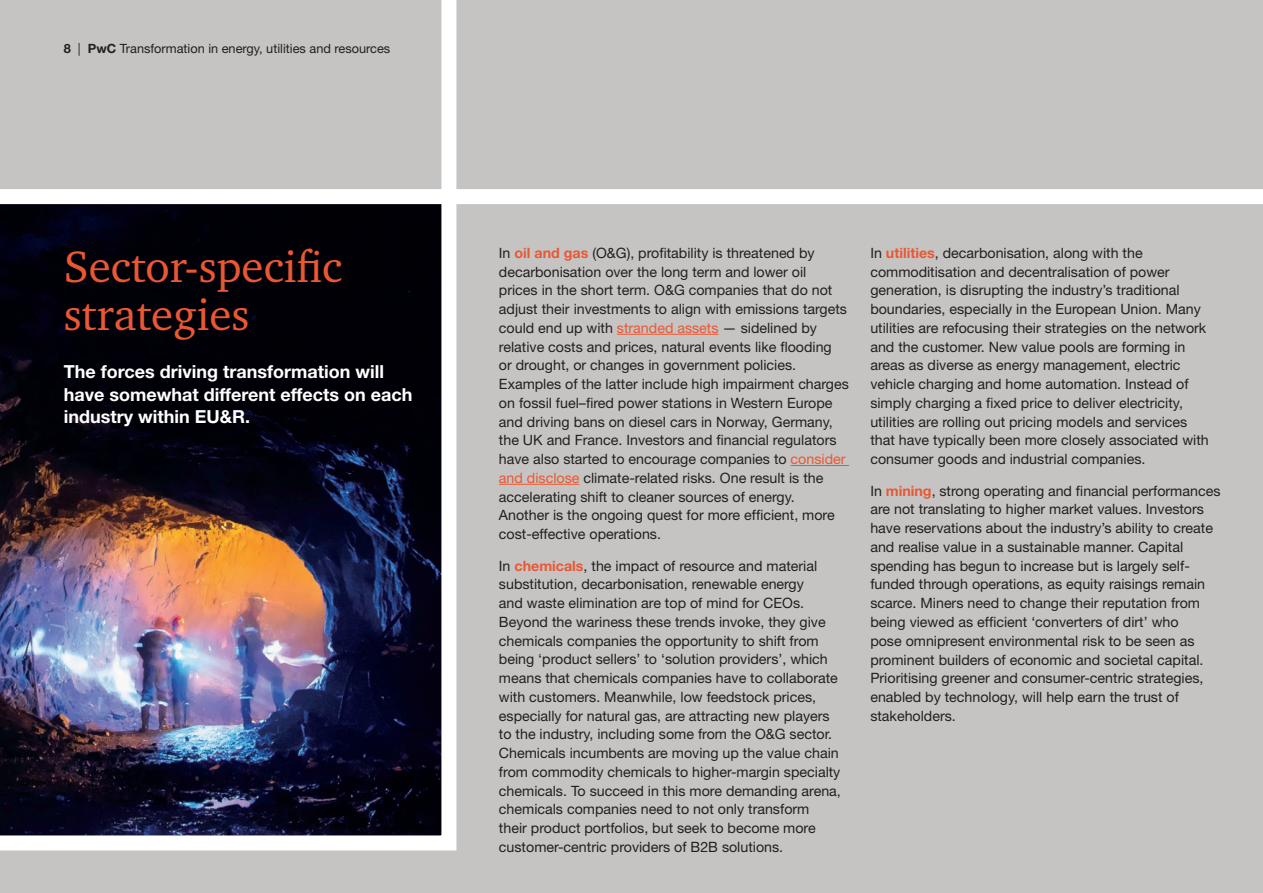
<style>
.page{position:relative;width:1263px;height:893px;background:#c6c4c3}
.page>*{position:absolute;margin:0;border:0;box-sizing:border-box;transform-origin:0 0}
.t1{font:45px/48px "Charter ITC";color:#ea5733}
.t2{font:700 18px/22.5px "Helvetica Neue";color:#fff}
.t3{font:14.25px/18.8px "Helvetica Neue";color:#231f20}
.t4{font:12.75px "Helvetica Neue";color:#231f20}
.s1{font-weight:700}
.s2{font-weight:700;color:#ea5733}
.s3{color:#ea5733}
</style>
<div class="page">
<hr style="left:617px;top:334px;width:102px;height:1px;background:#ea5733">
<hr style="left:791px;top:465px;width:58px;height:1px;background:#ea5733">
<hr style="left:499px;top:484px;width:80px;height:1px;background:#ea5733">
<img style="left:0;top:0;width:456px;height:850px">
<div style="left:0;top:189px;width:1263px;height:15px;background:#fff"></div>
<p class="t4" style="left:64px;top:40px;width:328px"><span class="s1">8</span> | <span class="s1">PwC</span> Transformation in energy, utilities and resources</p>
<h1 class="t1" style="left:64px;top:242px;width:280px">Sector-specific strategies</h1>
<p class="t2" style="left:64px;top:360px;width:350px">The forces driving transformation will have somewhat different effects on each industry within EU&amp;R.</p>
<p class="t3" style="left:499px;top:243px;width:351px">In <span class="s2">oil and gas</span> (O&amp;G), profitability is threatened by decarbonisation over the long term and lower oil<br>prices in the short term. O&amp;G companies that do not adjust their investments to align with emissions targets could end up with <span class="s3">stranded assets</span> — sidelined by relative costs and prices, natural events like flooding<br>or drought, or changes in government policies.<br>Examples of the latter include high impairment charges on fossil fuel–fired power stations in Western Europe and driving bans on diesel cars in Norway, Germany, the UK and France. Investors and financial regulators have also started to encourage companies to <span class="s3">consider and disclose</span> climate-related risks. One result is the accelerating shift to cleaner sources of energy.<br>Another is the ongoing quest for more efficient, more cost-effective operations.</p>
<p class="t3" style="left:499px;top:556px;width:343px">In <span class="s2">chemicals</span>, the impact of resource and material substitution, decarbonisation, renewable energy<br>and waste elimination are top of mind for CEOs.<br>Beyond the wariness these trends invoke, they give chemicals companies the opportunity to shift from being ‘product sellers’ to ‘solution providers’, which means that chemicals companies have to collaborate with customers. Meanwhile, low feedstock prices, especially for natural gas, are attracting new players to the industry, including some from the O&amp;G sector.<br>Chemicals incumbents are moving up the value chain from commodity chemicals to higher-margin specialty chemicals. To succeed in this more demanding arena, chemicals companies need to not only transform their product portfolios, but seek to become more customer-centric providers of B2B solutions.</p>
<p class="t3" style="left:870px;top:243px;width:340px">In <span class="s2">utilities</span>, decarbonisation, along with the commoditisation and decentralisation of power generation, is disrupting the industry’s traditional boundaries, especially in the European Union. Many utilities are refocusing their strategies on the network and the customer. New value pools are forming in areas as diverse as energy management, electric vehicle charging and home automation. Instead of simply charging a fixed price to deliver electricity, utilities are rolling out pricing models and services that have typically been more closely associated with consumer goods and industrial companies.</p>
<p class="t3" style="left:870px;top:481px;width:352px">In <span class="s2">mining</span>, strong operating and financial performances are not translating to higher market values. Investors have reservations about the industry’s ability to create and realise value in a sustainable manner. Capital spending has begun to increase but is largely self&shy;funded through operations, as equity raisings remain scarce. Miners need to change their reputation from being viewed as efficient ‘converters of dirt’ who<br>pose omnipresent environmental risk to be seen as prominent builders of economic and societal capital.<br>Prioritising greener and consumer-centric strategies, enabled by technology, will help earn the trust of stakeholders.</p>
</div>
